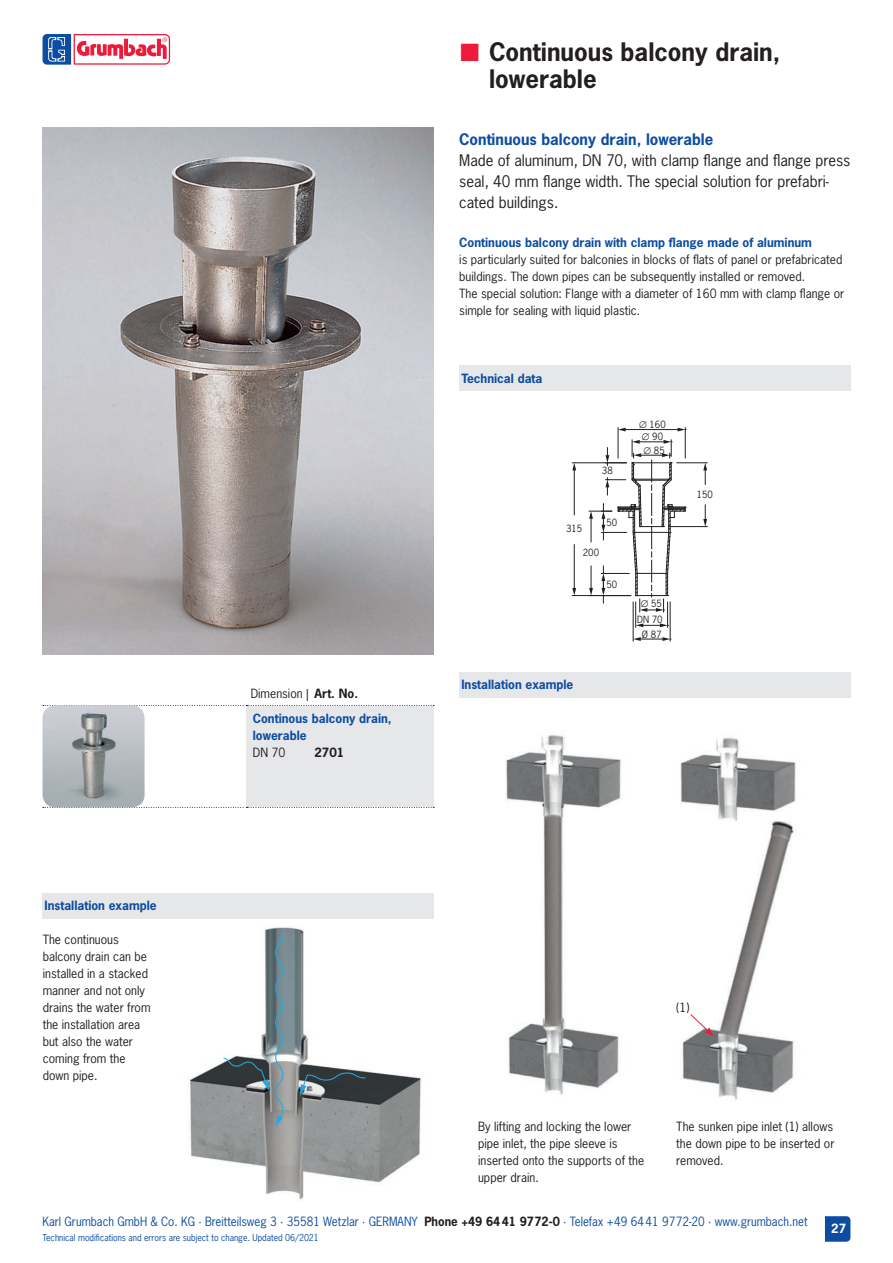
<style>
.page{position:relative;width:893px;height:1263px;background:#fff}
.page>*{position:absolute;margin:0;border:0;box-sizing:border-box;transform-origin:0 0}
.t1{font:700 24px/27px "News Gothic Std";color:#231f20}
.t2{font:15px/21px "News Gothic Std";color:#231f20}
.t3{font:700 15px "News Gothic Std";color:#0d4da1}
.t4{font:12px/17px "News Gothic Std";color:#231f20}
.t5{font:700 12px/25.2px "News Gothic Std";color:#0d4da1}
.t6{font:12px "News Gothic Std";color:#0d4da1;scale:.96 1}
.t7{font:700 12px "News Gothic Std";color:#231f20}
.t8{font:700 12px "News Gothic Std";color:#fff}
.t9{font:9.45px/16.2px "News Gothic Std";color:#231f20;text-align:center}
.t10{font:9px "News Gothic Std";color:#0d4da1;scale:.96 1}
.s1{font-weight:400;color:#231f20}
.s2{color:#231f20}
.s3{font-weight:700;color:#231f20}
</style>
<div class="page">
<div style="left:459px;top:672px;width:391px;height:25px;background:#e6e7e9"></div>
<div style="left:43px;top:893px;width:391px;height:25px;background:#e6e7e9"></div>
<div style="left:459px;top:366px;width:391px;height:25px;background:#e6e7e9"></div>
<hr style="left:618px;top:427px;width:1px;height:31px;background:#231f20">
<hr style="left:685px;top:427px;width:1px;height:31px;background:#231f20">
<hr style="left:626px;top:429px;width:52px;height:1px;background:#231f20">
<svg style="left:618px;top:428px;width:8px;height:3px"></svg>
<svg style="left:678px;top:428px;width:8px;height:3px"></svg>
<hr style="left:572px;top:462px;width:55px;height:1px;background:#231f20">
<hr style="left:572px;top:595px;width:59px;height:1px;background:#231f20">
<hr style="left:574px;top:470px;width:1px;height:45px;background:#231f20">
<hr style="left:574px;top:544px;width:1px;height:44px;background:#231f20">
<svg style="left:572px;top:463px;width:4px;height:7px"></svg>
<svg style="left:572px;top:588px;width:4px;height:8px"></svg>
<hr style="left:677px;top:462px;width:30px;height:1px;background:#231f20">
<hr style="left:668px;top:526px;width:39px;height:1px;background:#231f20">
<svg style="left:703px;top:463px;width:4px;height:21px"></svg>
<svg style="left:703px;top:505px;width:4px;height:22px"></svg>
<hr style="left:633px;top:602px;width:1px;height:39px;background:#231f20">
<hr style="left:670px;top:602px;width:1px;height:39px;background:#231f20">
<svg style="left:589px;top:440px;width:97px;height:187px"></svg>
<svg style="left:633px;top:637px;width:38px;height:4px"></svg>
<img style="left:506px;top:734px;width:115px;height:361px">
<img style="left:680px;top:737px;width:116px;height:363px">
<img style="left:189px;top:927px;width:232px;height:273px">
<svg style="left:275px;top:934px;width:9px;height:193px"></svg>
<svg style="left:300px;top:1072px;width:67px;height:24px"></svg>
<svg style="left:222px;top:1057px;width:47px;height:34px"></svg>
<svg style="left:43px;top:34px;width:127px;height:31px"></svg>
<svg style="left:825px;top:1216px;width:25px;height:26px"></svg>
<svg style="left:689px;top:1013px;width:25px;height:23px"></svg>
<div style="left:246px;top:705px;width:188px;height:102px;background:#e6e7e9"></div>
<svg style="left:43px;top:807px;width:391px;height:1px"></svg>
<svg style="left:146px;top:705px;width:288px;height:1px"></svg>
<img style="left:43px;top:705px;width:102px;height:102px">
<img style="left:43px;top:128px;width:391px;height:527px">
<h1 class="t1" style="left:489px;top:38px;width:293px">Continuous balcony drain, lowerable</h1>
<p class="t3" style="left:459px;top:129px;width:256px">Continuous balcony drain, lowerable</p>
<p class="t2" style="left:459px;top:149px;width:393px">Made of aluminum, DN 70, with clamp flange and flange press seal, 40 mm flange width. The special solution for prefabri&shy;cated buildings.</p>
<p class="t5" style="left:459px;top:229px;width:354px">Continuous balcony drain with clamp flange made of aluminum</p>
<p class="t4" style="left:459px;top:251px;width:387px">is particularly suited for balconies in blocks of flats of panel or prefabricated buildings. The down pipes can be subsequently installed or removed.<br>The special solution: Flange with a diameter of 160 mm with clamp flange or simple for sealing with liquid plastic.</p>
<p class="t5" style="left:45px;top:893px;width:113px">Installation example</p>
<p class="t4" style="left:43px;top:931px;width:109px">The continuous balcony drain can be installed in a stacked manner and not only drains the water from the installation area but also the water coming from the down pipe.</p>
<p class="t5" style="left:251px;top:680px;width:142px"><span class="s1">Dimension |</span> <span class="s2">Art. No.<br></span>Continous balcony drain,</p>
<p class="t5" style="left:253px;top:722px;width:55px">lowerable</p>
<p class="t4" style="left:253px;top:744px;width:34px">DN 70</p>
<p class="t7" style="left:314px;top:744px;width:31px">2701</p>
<p class="t5" style="left:461px;top:365px;width:83px">Technical data</p>
<p class="t9" style="left:566px;top:521px;width:18px">315</p>
<p class="t9" style="left:602px;top:463px;width:12px">38</p>
<p class="t9" style="left:606px;top:514px;width:12px">50</p>
<p class="t9" style="left:583px;top:545px;width:18px">200</p>
<p class="t9" style="left:606px;top:576px;width:12px">50</p>
<p class="t5" style="left:461px;top:671px;width:113px">Installation example</p>
<p class="t9" style="left:639px;top:416px;width:28px">∅ 160</p>
<p class="t9" style="left:643px;top:442px;width:23px">∅ 85</p>
<p class="t9" style="left:642px;top:429px;width:23px">∅ 90</p>
<p class="t9" style="left:637px;top:595px;width:27px">∅ 55<br>DN 70</p>
<p class="t9" style="left:642px;top:626px;width:21px">Ø 87</p>
<p class="t9" style="left:697px;top:486px;width:18px">150</p>
<p class="t4" style="left:676px;top:999px;width:15px">(1)</p>
<p class="t4" style="left:478px;top:1118px;width:168px">By lifting and locking the lower pipe inlet, the pipe sleeve is inserted onto the supports of the upper drain.</p>
<p class="t4" style="left:676px;top:1118px;width:160px;text-align:justify">The sunken pipe inlet (1) allows the down pipe to be inserted or removed.</p>
<p class="t6" style="left:43px;top:1213px;width:798px">Karl Grumbach GmbH &amp; Co. KG · Breitteilsweg 3 · 35581 Wetzlar · GERMANY <span class="s3">Phone +49 6441 9772-0</span> · Telefax +49 6441 9772-20 · www.grumbach.net</p>
<p class="t10" style="left:43px;top:1232px;width:289px">Technical modifications and errors are subject to change. Updated 06/2021</p>
<p class="t8" style="left:831px;top:1221px;width:16px">27</p>
</div>
